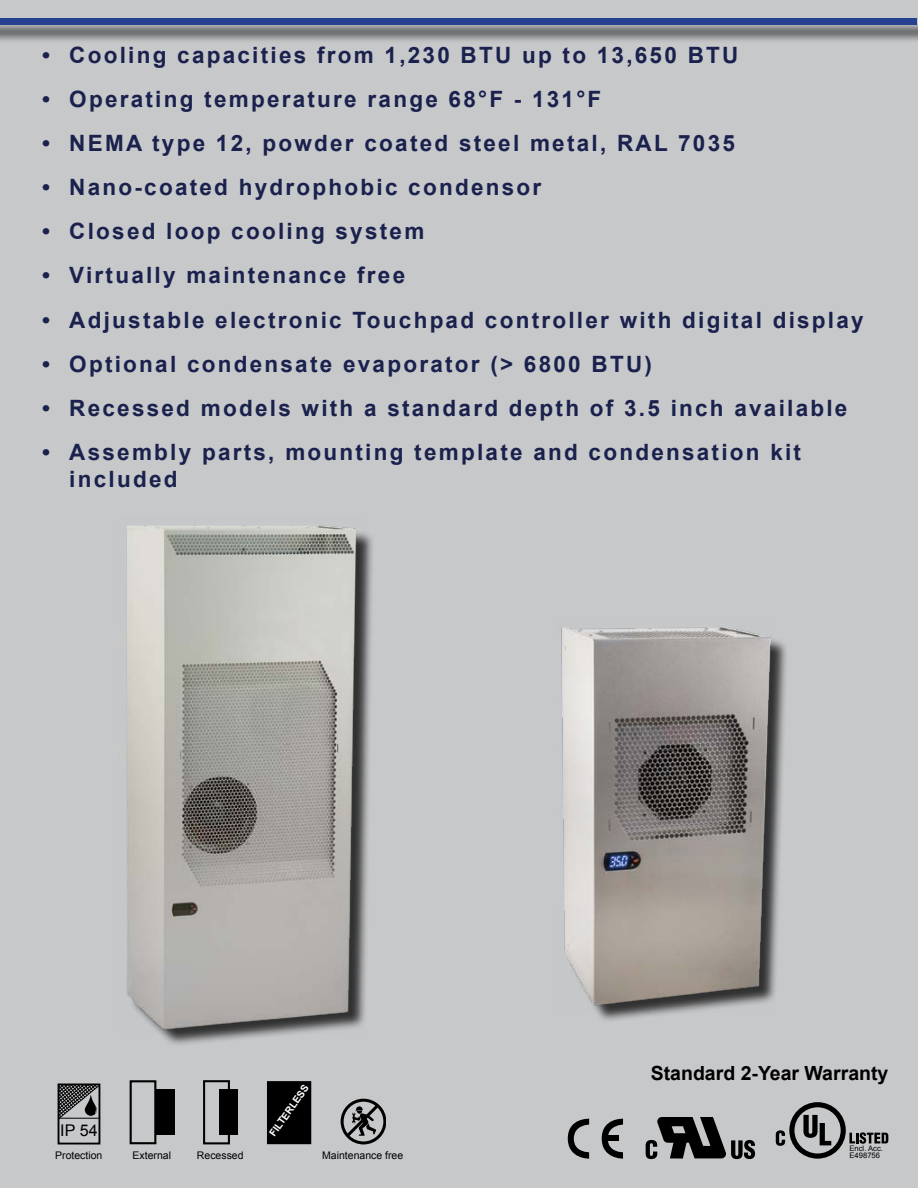
<style>
.page{position:relative;width:918px;height:1188px;background:#c7c8ca}
.page>*{position:absolute;margin:0;border:0;box-sizing:border-box;transform-origin:0 0}
.t1{font:700 22.5px/27px "Arial";letter-spacing:.1em;color:#1a214d}
.t2{font:700 19.5px "Arial";color:#000}
.t3{font:16.2px "Arial";color:#000}
.t4{font:10.5px "Arial";color:#000}
.t5{font:700 9.9px "Arial";color:#fff}
.t6{font:7.65px "Arial";color:#000}
</style>
<div class="page">
<div style="left:268px;top:1082px;width:42px;height:61px;background:#000"></div>
<div style="left:267px;top:1081px;width:44px;height:63px;border:2px solid #000"></div>
<div style="left:156px;top:1089px;width:19px;height:45px;background:#000"></div>
<div style="left:130px;top:1080px;width:26px;height:64px;border:2px solid #000"></div>
<div style="left:203px;top:1080px;width:27px;height:64px;border:2px solid #000"></div>
<div style="left:220px;top:1089px;width:18px;height:45px;background:#000"></div>
<div style="left:341px;top:1099px;width:45px;height:45px;border:3px solid #000;border-radius:50%"></div>
<svg style="left:343px;top:1101px;width:39px;height:39px"></svg>
<svg style="left:61px;top:1087px;width:36px;height:32px"></svg>
<div style="left:58px;top:1084px;width:42px;height:60px;border:2px solid #000"></div>
<div style="left:125px;top:528px;width:250px;height:519px;background:#000;opacity:.75"></div>
<img style="left:125px;top:525px;width:240px;height:510px">
<div style="left:564px;top:630px;width:224px;height:393px;background:#000;opacity:.75"></div>
<img style="left:561px;top:627px;width:213px;height:386px">
<svg style="left:568px;top:1118px;width:21px;height:41px"></svg>
<svg style="left:602px;top:1118px;width:21px;height:41px"></svg>
<div style="left:604px;top:1135px;width:15px;height:6px;background:#000"></div>
<svg style="left:646px;top:1117px;width:109px;height:42px"></svg>
<svg style="left:849px;top:1132px;width:39px;height:12px"></svg>
<svg style="left:803px;top:1115px;width:28px;height:30px"></svg>
<svg style="left:776px;top:1130px;width:9px;height:16px"></svg>
<div style="left:789px;top:1102px;width:57px;height:57px;border:5px solid #000;border-radius:50%"></div>
<div style="left:0;top:21px;width:918px;height:22px;background:#000;opacity:.75"></div>
<div style="left:0;top:19px;width:917px;height:6px;background:#25408f"></div>
<p class="t1" style="left:42px;top:43px;width:698px">• Cooling capacities from 1,230 BTU up to 13,650 BTU</p>
<p class="t1" style="left:42px;top:87px;width:561px">• Operating temperature range 68°F - 131°F</p>
<p class="t1" style="left:42px;top:131px;width:694px">• NEMA type 12, powder coated steel metal, RAL 7035</p>
<p class="t1" style="left:42px;top:175px;width:501px">• Nano-coated hydrophobic condensor</p>
<p class="t1" style="left:42px;top:219px;width:384px">• Closed loop cooling system</p>
<p class="t1" style="left:42px;top:263px;width:364px">• Virtually maintenance free</p>
<p class="t1" style="left:42px;top:307px;width:823px">• Adjustable electronic Touchpad controller with digital display</p>
<p class="t1" style="left:42px;top:351px;width:611px">• Optional condensate evaporator (&gt; 6800 BTU)</p>
<p class="t1" style="left:42px;top:395px;width:807px">• Recessed models with a standard depth of 3.5 inch available</p>
<p class="t1" style="left:69px;top:439px;width:733px;text-indent:-27px">• Assembly parts, mounting template and condensation kit included</p>
<p class="t3" style="left:60px;top:1120px;width:39px">IP 54</p>
<p class="t5" style="left:266px;top:1131px;width:62px;rotate:-55deg">FILTERLESS</p>
<p class="t4" style="left:55px;top:1149px;width:49px">Protection</p>
<p class="t4" style="left:133px;top:1149px;width:40px">External</p>
<p class="t4" style="left:197px;top:1149px;width:48px">Recessed</p>
<p class="t4" style="left:322px;top:1149px;width:83px">Maintenance free</p>
<p class="t2" style="left:651px;top:1061px;width:239px">Standard 2-Year Warranty</p>
<p class="t6" style="left:849px;top:1143px;width:35px">Encl. Acc.</p>
<p class="t6" style="left:849px;top:1151px;width:32px">E498756</p>
</div>
